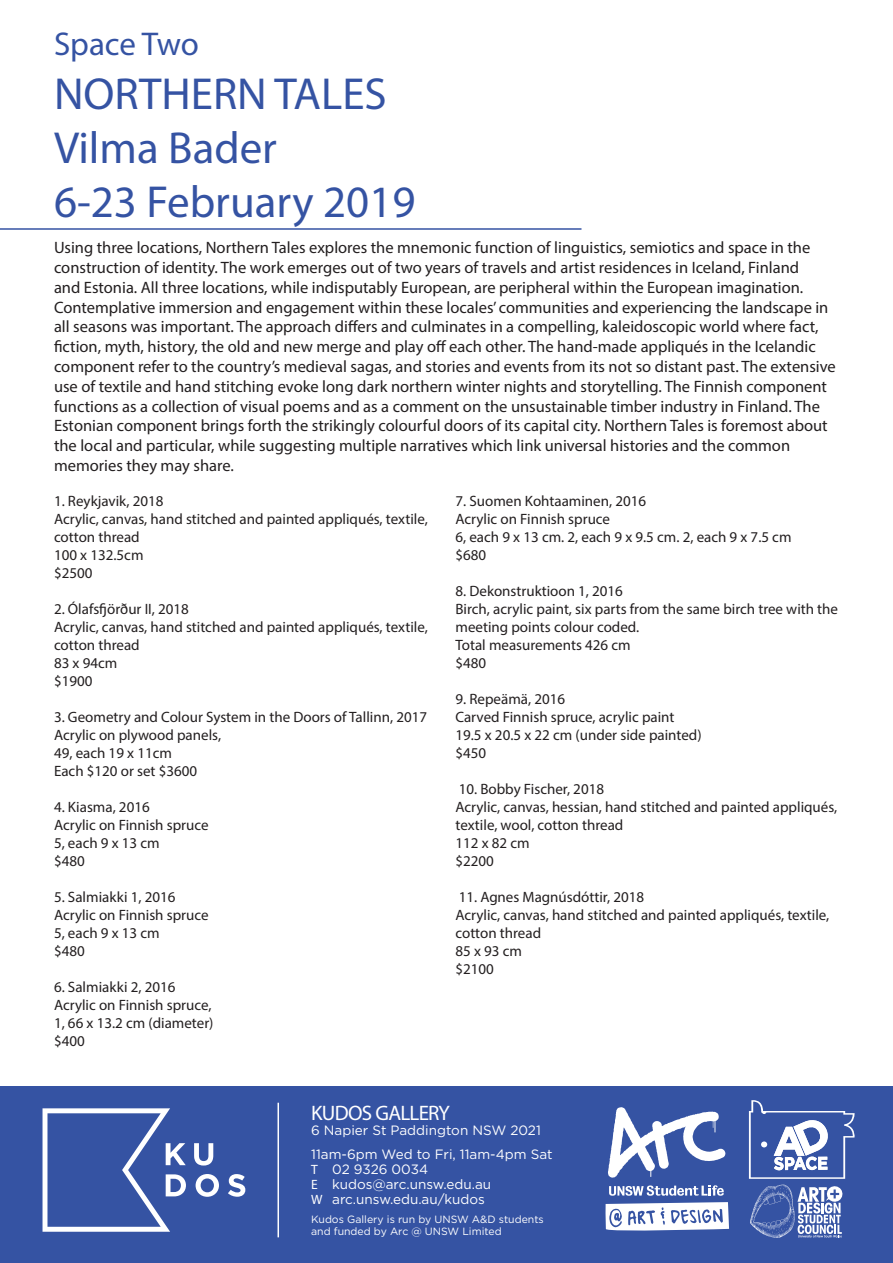
<style>
.page{position:relative;width:893px;height:1263px;background:#fff}
.page>*{position:absolute;margin:0;border:0;box-sizing:border-box;transform-origin:0 0}
.t1{font:45px/54px "Myriad Pro";color:#3553a3}
.t2{font:33px "Myriad Pro";letter-spacing:-.005em;color:#3553a3}
.t3{font:21px "Myriad Pro";letter-spacing:-.04em;color:#fff}
.t4{font:16.5px/19.8px "Myriad Pro";color:#231f20}
.t5{font:15px/18px "Myriad Pro";color:#231f20}
.t6{font:13.5px/15px "Gotham HTF";color:#fff}
.t7{font:10.5px/12px "Gotham HTF";color:#fff}
.s1{font-family:"Myriad Pro"}
</style>
<div class="page">
<div style="left:0;top:1087px;width:893px;height:176px;background:#3553a3"></div>
<svg style="left:194px;top:1143px;width:19px;height:22px"></svg>
<svg style="left:196px;top:1174px;width:23px;height:23px"></svg>
<svg style="left:228px;top:1174px;width:17px;height:23px"></svg>
<svg style="left:43px;top:1108px;width:143px;height:124px"></svg>
<hr style="left:278px;top:1103px;width:1px;height:134px;background:#fff">
<svg style="left:609px;top:1185px;width:115px;height:11px"></svg>
<svg style="left:608px;top:1107px;width:117px;height:71px"></svg>
<svg style="left:605px;top:1202px;width:124px;height:29px;background:#ccd4e8"></svg>
<hr style="left:0;top:228px;width:581px;height:2px;background:#3553a3">
<svg style="left:749px;top:1100px;width:106px;height:138px"></svg>
<h2 class="t2" style="left:54px;top:23px;width:146px">Space Two</h2>
<h1 class="t1" style="left:54px;top:66px;width:363px">NORTHERN TALES<br>Vilma Bader<br>6-23 February 2019</h1>
<p class="t4" style="left:54px;top:238px;width:783px">Using three locations, Northern Tales explores the mnemonic function of linguistics, semiotics and space in the construction of identity. The work emerges out of two years of travels and artist residences in Iceland, Finland<br>and Estonia. All three locations, while indisputably European, are peripheral within the European imagination.<br>Contemplative immersion and engagement within these locales’ communities and experiencing the landscape in all seasons was important. The approach differs and culminates in a compelling, kaleidoscopic world where fact, fiction, myth, history, the old and new merge and play off each other. The hand-made appliqués in the Icelandic component refer to the country’s medieval sagas, and stories and events from its not so distant past. The extensive use of textile and hand stitching evoke long dark northern winter nights and storytelling. The Finnish component functions as a collection of visual poems and as a comment on the unsustainable timber industry in Finland. The Estonian component brings forth the strikingly colourful doors of its capital city. Northern Tales is foremost about the local and particular, while suggesting multiple narratives which link universal histories and the common memories they may share.</p>
<p class="t5" style="left:54px;top:492px;width:111px">1. Reykjavik, 2018</p>
<p class="t5" style="left:54px;top:510px;width:375px">Acrylic, canvas, hand stitched and painted appliqués, textile, cotton thread</p>
<p class="t5" style="left:54px;top:546px;width:91px">100 x 132.5cm</p>
<p class="t5" style="left:54px;top:564px;width:40px">$2500</p>
<p class="t5" style="left:54px;top:600px;width:136px">2. Ólafsfjörður II, 2018</p>
<p class="t5" style="left:54px;top:618px;width:375px">Acrylic, canvas, hand stitched and painted appliqués, textile, cotton thread</p>
<p class="t5" style="left:54px;top:654px;width:65px">83 x 94cm</p>
<p class="t5" style="left:54px;top:672px;width:40px">$1900</p>
<p class="t5" style="left:54px;top:708px;width:375px">3. Geometry and Colour System in the Doors of Tallinn, 2017</p>
<p class="t5" style="left:54px;top:726px;width:169px">Acrylic on plywood panels,</p>
<p class="t5" style="left:54px;top:744px;width:119px">49, each 19 x 11cm</p>
<p class="t5" style="left:54px;top:762px;width:145px">Each $120 or set $3600</p>
<p class="t5" style="left:54px;top:798px;width:97px">4. Kiasma, 2016</p>
<p class="t5" style="left:54px;top:816px;width:156px">Acrylic on Finnish spruce</p>
<p class="t5" style="left:54px;top:834px;width:107px">5, each 9 x 13 cm</p>
<p class="t5" style="left:54px;top:852px;width:32px">$480</p>
<p class="t5" style="left:54px;top:888px;width:123px">5. Salmiakki 1, 2016</p>
<p class="t5" style="left:54px;top:906px;width:156px">Acrylic on Finnish spruce</p>
<p class="t5" style="left:54px;top:924px;width:107px">5, each 9 x 13 cm</p>
<p class="t5" style="left:54px;top:942px;width:32px">$480</p>
<p class="t5" style="left:54px;top:978px;width:123px">6. Salmiakki 2, 2016</p>
<p class="t5" style="left:54px;top:996px;width:159px">Acrylic on Finnish spruce,</p>
<p class="t5" style="left:54px;top:1014px;width:161px">1, 66 x 13.2 cm (diameter)</p>
<p class="t5" style="left:54px;top:1032px;width:32px">$400</p>
<p class="t5" style="left:455px;top:492px;width:192px">7. Suomen Kohtaaminen, 2016</p>
<p class="t5" style="left:455px;top:510px;width:156px">Acrylic on Finnish spruce</p>
<p class="t5" style="left:455px;top:528px;width:338px">6, each 9 x 13 cm. 2, each 9 x 9.5 cm. 2, each 9 x 7.5 cm</p>
<p class="t5" style="left:455px;top:546px;width:32px">$680</p>
<p class="t5" style="left:455px;top:582px;width:169px">8. Dekonstruktioon 1, 2016</p>
<p class="t5" style="left:455px;top:600px;width:384px">Birch, acrylic paint, six parts from the same birch tree with the meeting points colour coded.</p>
<p class="t5" style="left:455px;top:636px;width:177px">Total measurements 426 cm</p>
<p class="t5" style="left:455px;top:654px;width:32px">$480</p>
<p class="t5" style="left:455px;top:690px;width:111px">9. Repeämä, 2016</p>
<p class="t5" style="left:455px;top:708px;width:220px">Carved Finnish spruce, acrylic paint</p>
<p class="t5" style="left:455px;top:726px;width:248px">19.5 x 20.5 x 22 cm (under side painted)</p>
<p class="t5" style="left:455px;top:744px;width:32px">$450</p>
<p class="t5" style="left:459px;top:780px;width:147px">10. Bobby Fischer, 2018</p>
<p class="t5" style="left:455px;top:798px;width:383px">Acrylic, canvas, hessian, hand stitched and painted appliqués, textile, wool, cotton thread</p>
<p class="t5" style="left:455px;top:834px;width:76px">112 x 82 cm</p>
<p class="t5" style="left:455px;top:852px;width:40px">$2200</p>
<p class="t5" style="left:459px;top:888px;width:187px">11. Agnes Magnúsdóttir, 2018</p>
<p class="t5" style="left:455px;top:906px;width:375px">Acrylic, canvas, hand stitched and painted appliqués, textile, cotton thread</p>
<p class="t5" style="left:455px;top:942px;width:68px">85 x 93 cm</p>
<p class="t5" style="left:455px;top:960px;width:40px">$2100</p>
<p class="t3" style="left:311px;top:1100px;width:140px">KUDOS GALLERY</p>
<p class="t6" style="left:311px;top:1119px;width:243px;line-height:23.5px">6 Napier St Paddington NSW 2021<br>11am-6pm Wed to Fri, 11am-4pm Sat</p>
<p class="t6" style="left:311px;top:1161px;width:182px"><span class="s1">T</span> 02 9326 0034<br><span class="s1">E</span> kudos@arc.unsw.edu.au<br><span class="s1">W</span> arc.unsw.edu.au/kudos</p>
<p class="t7" style="left:311px;top:1213px;width:234px">Kudos Gallery is run by UNSW A&amp;D students and funded by Arc @ UNSW Limited</p>
</div>
